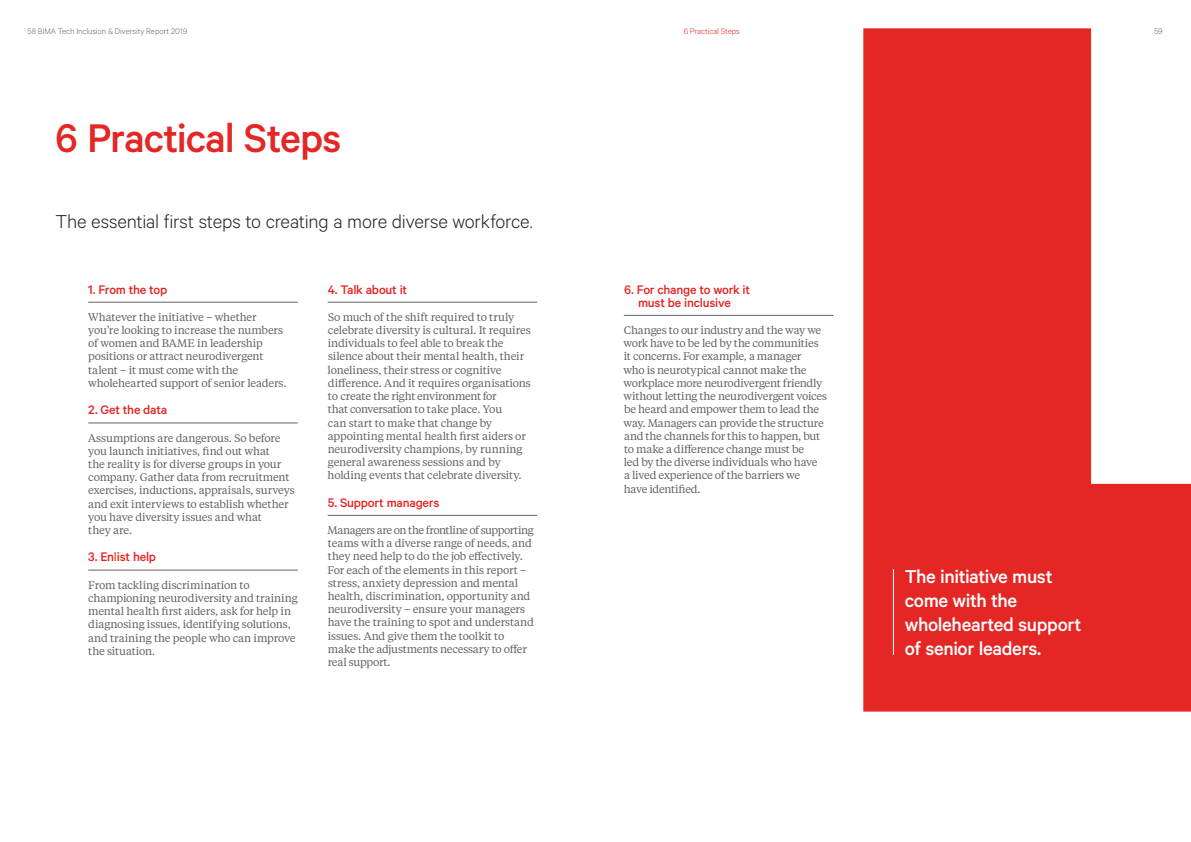
<style>
.page{position:relative;width:1191px;height:842px;background:#fff}
.page>*{position:absolute;margin:0;border:0;box-sizing:border-box;transform-origin:0 0}
.t1{font:500 45px "Calibre";letter-spacing:-.025em;color:#e42625}
.t2{font:500 21px/24px "Calibre";letter-spacing:-.02em;color:#fff}
.t3{font:300 21px "Calibre";letter-spacing:-.01em;color:#231f20}
.t4{font:500 14px/13.2px "Calibre";letter-spacing:-.015em;color:#e42625;text-align:center}
.t5{font:11px/13.2px "Tiempos Text";letter-spacing:-.015em;color:#636366}
.t6{font:300 9px "Calibre";letter-spacing:-.005em;color:#636366}
.t7{font:300 9px "Calibre";letter-spacing:-.005em;color:#e42625}
.s1{color:#eb5f22}
</style>
<div class="page">
<svg style="left:863px;top:28px;width:328px;height:683px;fill:#e42625"></svg>
<hr style="left:88px;top:302px;width:210px;height:1px;background:#636366">
<hr style="left:88px;top:423px;width:210px;height:1px;background:#636366">
<hr style="left:88px;top:570px;width:210px;height:1px;background:#636366">
<hr style="left:328px;top:302px;width:209px;height:1px;background:#636366">
<hr style="left:328px;top:515px;width:209px;height:1px;background:#636366">
<hr style="left:624px;top:315px;width:209px;height:1px;background:#636366">
<hr style="left:893px;top:569px;width:1px;height:86px;background:#fff">
<p class="t6" style="left:28px;top:26px;width:161px">58 BIMA Tech Inclusion &amp; Diversity Report 2019</p>
<p class="t6" style="left:1154px;top:26px;width:10px">59</p>
<p class="t7" style="left:683px;top:26px;width:58px">6 Practical Steps</p>
<h1 class="t1" style="left:55px;top:112px;width:287px">6 Practical Steps</h1>
<h2 class="t3" style="left:56px;top:210px;width:478px">The essential first steps to creating a more diverse workforce.</h2>
<p class="t4" style="left:88px;top:282px;width:80px">1. From the top</p>
<p class="t5" style="left:88px;top:310px;width:200px">Whatever the initiative – whether you’re looking to increase the numbers of women and BAME in leadership positions or attract neurodivergent talent – it must come with the wholehearted support of senior leaders.</p>
<p class="t4" style="left:88px;top:403px;width:81px">2. Get the data</p>
<p class="t5" style="left:88px;top:431px;width:208px">Assumptions are dangerous. So before you launch initiatives, find out what<br>the reality is for diverse groups in your company. Gather data from recruitment exercises, inductions, appraisals, surveys and exit interviews to establish whether you have diversity issues and what<br>they are.</p>
<p class="t4" style="left:88px;top:550px;width:69px">3. En<span class="s1">l</span>ist help</p>
<p class="t5" style="left:88px;top:578px;width:211px">From tackling discrimination to championing neurodiversity and training mental health first aiders, ask for help in diagnosing issues, identifying solutions, and training the people who can improve the situation.</p>
<p class="t4" style="left:328px;top:282px;width:81px">4. Talk about it</p>
<p class="t5" style="left:328px;top:310px;width:205px">So much of the shift required to truly celebrate diversity is cultural. It requires individuals to feel able to break the silence about their mental health, their loneliness, their stress or cognitive difference. And it requires organisations to create the right environment for<br>that conversation to take place. You<br>can start to make that change by appointing mental health first aiders or neurodiversity champions, by running general awareness sessions and by holding events that celebrate diversity.</p>
<p class="t4" style="left:328px;top:495px;width:113px">5. Support managers</p>
<p class="t5" style="left:327px;top:523px;width:208px">Managers are on the frontline of supporting teams with a diverse range of needs, and they need help to do the job effectively.<br>For each of the elements in this report – stress, anxiety depression and mental health, discrimination, opportunity and neurodiversity – ensure your managers have the training to spot and understand issues. And give them the toolkit to make the adjustments necessary to offer real support.</p>
<p class="t4" style="left:624px;top:282px;width:128px">6. For change to work it must be inclusive</p>
<p class="t5" style="left:623px;top:323px;width:205px">Changes to our industry and the way we work have to be led by the communities it concerns. For example, a manager<br>who is neurotypical cannot make the workplace more neurodivergent friendly without letting the neurodivergent voices be heard and empower them to lead the way. Managers can provide the structure and the channels for this to happen, but to make a difference change must be<br>led by the diverse individuals who have<br>a lived experience of the barriers we<br>have identified.</p>
<h2 class="t2" style="left:904px;top:564px;width:178px">The initiative must come with the wholehearted support of senior leaders.</h2>
</div>
